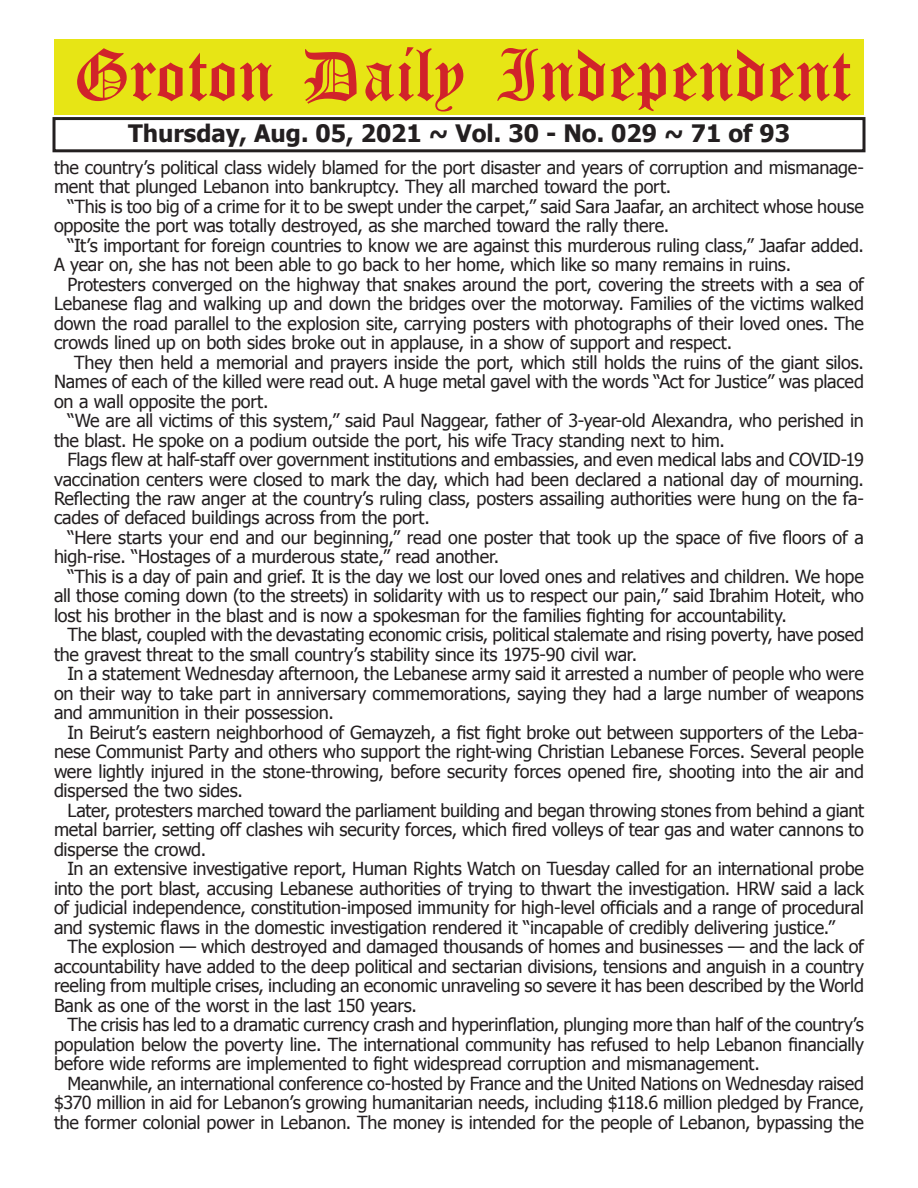
<style>
.page{position:relative;width:918px;height:1188px;background:#fff}
.page>*{position:absolute;margin:0;border:0;box-sizing:border-box;transform-origin:0 0}
.t1{font:54px "Old English Five";color:#d1232a}
.t2{font:700 24px "Tahoma";color:#231f20}
.t3{font:18px/19.5px "Tahoma";letter-spacing:-.01em;color:#231f20;text-align:justify}
</style>
<div class="page">
<div style="left:52px;top:117px;width:814px;height:35px;border:3px solid #231f20"></div>
<div style="left:54px;top:40px;width:810px;height:75px;background:#e7e515"></div>
<h1 class="t1" style="left:73px;top:50px;width:779px">Groton Daily Independent</h1>
<h2 class="t2" style="left:128px;top:116px;width:663px">Thursday, Aug. 05, 2021 ~ Vol. 30 - No. 029 ~ 71 of 93</h2>
<p class="t3" style="left:54px;top:156px;width:812px">the country’s political class widely blamed for the port disaster and years of corruption and mismanage&shy;ment that plunged Lebanon into bankruptcy. They all marched toward the port.</p>
<p class="t3" style="left:54px;top:195px;width:811px;text-indent:14px">“This is too big of a crime for it to be swept under the carpet,” said Sara Jaafar, an architect whose house opposite the port was totally destroyed, as she marched toward the rally there.</p>
<p class="t3" style="left:54px;top:234px;width:812px;text-indent:14px">“It’s important for foreign countries to know we are against this murderous ruling class,” Jaafar added.<br>A year on, she has not been able to go back to her home, which like so many remains in ruins.</p>
<p class="t3" style="left:54px;top:273px;width:812px;text-indent:14px">Protesters converged on the highway that snakes around the port, covering the streets with a sea of Lebanese flag and walking up and down the bridges over the motorway. Families of the victims walked down the road parallel to the explosion site, carrying posters with photographs of their loved ones. The crowds lined up on both sides broke out in applause, in a show of support and respect.</p>
<p class="t3" style="left:54px;top:351px;width:812px;text-indent:20px">They then held a memorial and prayers inside the port, which still holds the ruins of the giant silos.<br>Names of each of the killed were read out. A huge metal gavel with the words “Act for Justice” was placed on a wall opposite the port.</p>
<p class="t3" style="left:54px;top:410px;width:811px;text-indent:14px">“We are all victims of this system,” said Paul Naggear, father of 3-year-old Alexandra, who perished in the blast. He spoke on a podium outside the port, his wife Tracy standing next to him.</p>
<p class="t3" style="left:54px;top:449px;width:812px;text-indent:14px">Flags flew at half-staff over government institutions and embassies, and even medical labs and COVID-19 vaccination centers were closed to mark the day, which had been declared a national day of mourning.<br>Reflecting the raw anger at the country’s ruling class, posters assailing authorities were hung on the fa&shy;cades of defaced buildings across from the port.</p>
<p class="t3" style="left:54px;top:527px;width:811px;text-indent:14px">“Here starts your end and our beginning,” read one poster that took up the space of five floors of a high-rise. “Hostages of a murderous state,” read another.</p>
<p class="t3" style="left:54px;top:566px;width:812px;text-indent:14px">“This is a day of pain and grief. It is the day we lost our loved ones and relatives and children. We hope all those coming down (to the streets) in solidarity with us to respect our pain,” said Ibrahim Hoteit, who lost his brother in the blast and is now a spokesman for the families fighting for accountability.</p>
<p class="t3" style="left:54px;top:624px;width:812px;text-indent:14px">The blast, coupled with the devastating economic crisis, political stalemate and rising poverty, have posed the gravest threat to the small country’s stability since its 1975-90 civil war.</p>
<p class="t3" style="left:54px;top:663px;width:812px;text-indent:14px">In a statement Wednesday afternoon, the Lebanese army said it arrested a number of people who were on their way to take part in anniversary commemorations, saying they had a large number of weapons and ammunition in their possession.</p>
<p class="t3" style="left:54px;top:722px;width:812px;text-indent:14px">In Beirut’s eastern neighborhood of Gemayzeh, a fist fight broke out between supporters of the Leba&shy;nese Communist Party and others who support the right-wing Christian Lebanese Forces. Several people were lightly injured in the stone-throwing, before security forces opened fire, shooting into the air and dispersed the two sides.</p>
<p class="t3" style="left:54px;top:800px;width:812px;text-indent:14px">Later, protesters marched toward the parliament building and began throwing stones from behind a giant metal barrier, setting off clashes wih security forces, which fired volleys of tear gas and water cannons to disperse the crowd.</p>
<p class="t3" style="left:54px;top:858px;width:812px;text-indent:14px">In an extensive investigative report, Human Rights Watch on Tuesday called for an international probe into the port blast, accusing Lebanese authorities of trying to thwart the investigation. HRW said a lack of judicial independence, constitution-imposed immunity for high-level officials and a range of procedural and systemic flaws in the domestic investigation rendered it “incapable of credibly delivering justice.”</p>
<p class="t3" style="left:54px;top:936px;width:812px;text-indent:14px">The explosion — which destroyed and damaged thousands of homes and businesses — and the lack of accountability have added to the deep political and sectarian divisions, tensions and anguish in a country reeling from multiple crises, including an economic unraveling so severe it has been described by the World Bank as one of the worst in the last 150 years.</p>
<p class="t3" style="left:54px;top:1014px;width:812px;text-indent:14px">The crisis has led to a dramatic currency crash and hyperinflation, plunging more than half of the country’s population below the poverty line. The international community has refused to help Lebanon financially before wide reforms are implemented to fight widespread corruption and mismanagement.</p>
<p class="t3" style="left:54px;top:1073px;width:812px;text-indent:14px">Meanwhile, an international conference co-hosted by France and the United Nations on Wednesday raised $370 million in aid for Lebanon’s growing humanitarian needs, including $118.6 million pledged by France, the former colonial power in Lebanon. The money is intended for the people of Lebanon, bypassing the</p>
</div>
